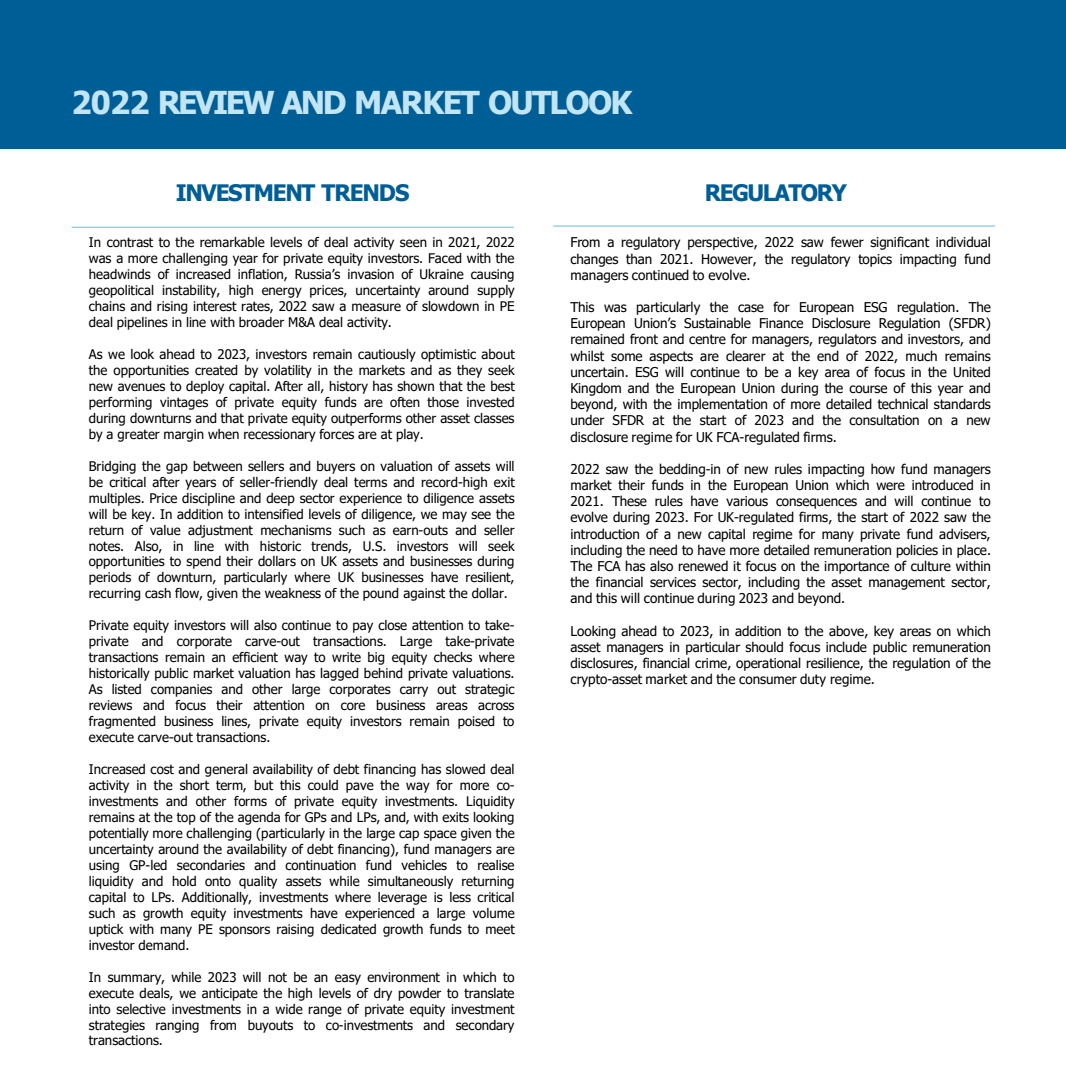
<style>
.page{position:relative;width:1066px;height:1067px;background:#fff}
.page>*{position:absolute;margin:0;border:0;box-sizing:border-box;transform-origin:0 0}
.t1{font:700 31.5px "Tahoma";letter-spacing:-.06em;color:#c2e5f3}
.t2{font:700 22.75px "Tahoma";letter-spacing:-.06em;color:#005e96}
.t3{font:13.47px/16.1px "Tahoma";color:#000;text-align:justify}
.t4{font:13.3px/15.9px "Tahoma";color:#000;text-align:justify}
</style>
<div class="page">
<div style="left:0;top:0;width:1066px;height:149px;background:#005e96"></div>
<hr style="left:72px;top:227px;width:442px;height:1px;background:#86cfea">
<hr style="left:553px;top:225px;width:442px;height:2px;background:#86cfea">
<h2 class="t1" style="left:71px;top:80px;width:562px">2022 REVIEW AND MARKET OUTLOOK</h2>
<p class="t2" style="left:176px;top:177px;width:235px">INVESTMENT TRENDS</p>
<p class="t2" style="left:705px;top:177px;width:144px">REGULATORY</p>
<p class="t4" style="left:89px;top:235px;width:427px">In contrast to the remarkable levels of deal activity seen in 2021, 2022 was a more challenging year for private equity investors. Faced with the headwinds of increased inflation, Russia’s invasion of Ukraine causing geopolitical instability, high energy prices, uncertainty around supply chains and rising interest rates, 2022 saw a measure of slowdown in PE deal pipelines in line with broader M&amp;A deal activity.</p>
<p class="t4" style="left:89px;top:347px;width:427px">As we look ahead to 2023, investors remain cautiously optimistic about the opportunities created by volatility in the markets and as they seek new avenues to deploy capital. After all, history has shown that the best performing vintages of private equity funds are often those invested during downturns and that private equity outperforms other asset classes by a greater margin when recessionary forces are at play.</p>
<p class="t4" style="left:89px;top:458px;width:427px">Bridging the gap between sellers and buyers on valuation of assets will be critical after years of seller-friendly deal terms and record-high exit multiples. Price discipline and deep sector experience to diligence assets will be key. In addition to intensified levels of diligence, we may see the return of value adjustment mechanisms such as earn-outs and seller notes. Also, in line with historic trends, U.S. investors will seek opportunities to spend their dollars on UK assets and businesses during periods of downturn, particularly where UK businesses have resilient, recurring cash flow, given the weakness of the pound against the dollar.</p>
<p class="t4" style="left:89px;top:618px;width:427px">Private equity investors will also continue to pay close attention to take&shy;private and corporate carve-out transactions. Large take-private transactions remain an efficient way to write big equity checks where historically public market valuation has lagged behind private valuations.<br>As listed companies and other large corporates carry out strategic reviews and focus their attention on core business areas across fragmented business lines, private equity investors remain poised to execute carve-out transactions.</p>
<p class="t4" style="left:89px;top:762px;width:427px">Increased cost and general availability of debt financing has slowed deal activity in the short term, but this could pave the way for more co&shy;investments and other forms of private equity investments. Liquidity remains at the top of the agenda for GPs and LPs, and, with exits looking potentially more challenging (particularly in the large cap space given the uncertainty around the availability of debt financing), fund managers are using GP-led secondaries and continuation fund vehicles to realise liquidity and hold onto quality assets while simultaneously returning capital to LPs. Additionally, investments where leverage is less critical such as growth equity investments have experienced a large volume uptick with many PE sponsors raising dedicated growth funds to meet investor demand.</p>
<p class="t4" style="left:89px;top:969px;width:427px">In summary, while 2023 will not be an easy environment in which to execute deals, we anticipate the high levels of dry powder to translate into selective investments in a wide range of private equity investment strategies ranging from buyouts to co-investments and secondary transactions.</p>
<p class="t3" style="left:570px;top:235px;width:422px">From a regulatory perspective, 2022 saw fewer significant individual changes than 2021. However, the regulatory topics impacting fund managers continued to evolve.</p>
<p class="t3" style="left:570px;top:300px;width:422px">This was particularly the case for European ESG regulation. The European Union’s Sustainable Finance Disclosure Regulation (SFDR) remained front and centre for managers, regulators and investors, and whilst some aspects are clearer at the end of 2022, much remains uncertain. ESG will continue to be a key area of focus in the United Kingdom and the European Union during the course of this year and beyond, with the implementation of more detailed technical standards under SFDR at the start of 2023 and the consultation on a new disclosure regime for UK FCA-regulated firms.</p>
<p class="t3" style="left:570px;top:462px;width:422px">2022 saw the bedding-in of new rules impacting how fund managers market their funds in the European Union which were introduced in 2021. These rules have various consequences and will continue to evolve during 2023. For UK-regulated firms, the start of 2022 saw the introduction of a new capital regime for many private fund advisers, including the need to have more detailed remuneration policies in place.<br>The FCA has also renewed it focus on the importance of culture within the financial services sector, including the asset management sector, and this will continue during 2023 and beyond.</p>
<p class="t3" style="left:570px;top:623px;width:422px">Looking ahead to 2023, in addition to the above, key areas on which asset managers in particular should focus include public remuneration disclosures, financial crime, operational resilience, the regulation of the crypto-asset market and the consumer duty regime.</p>
</div>
